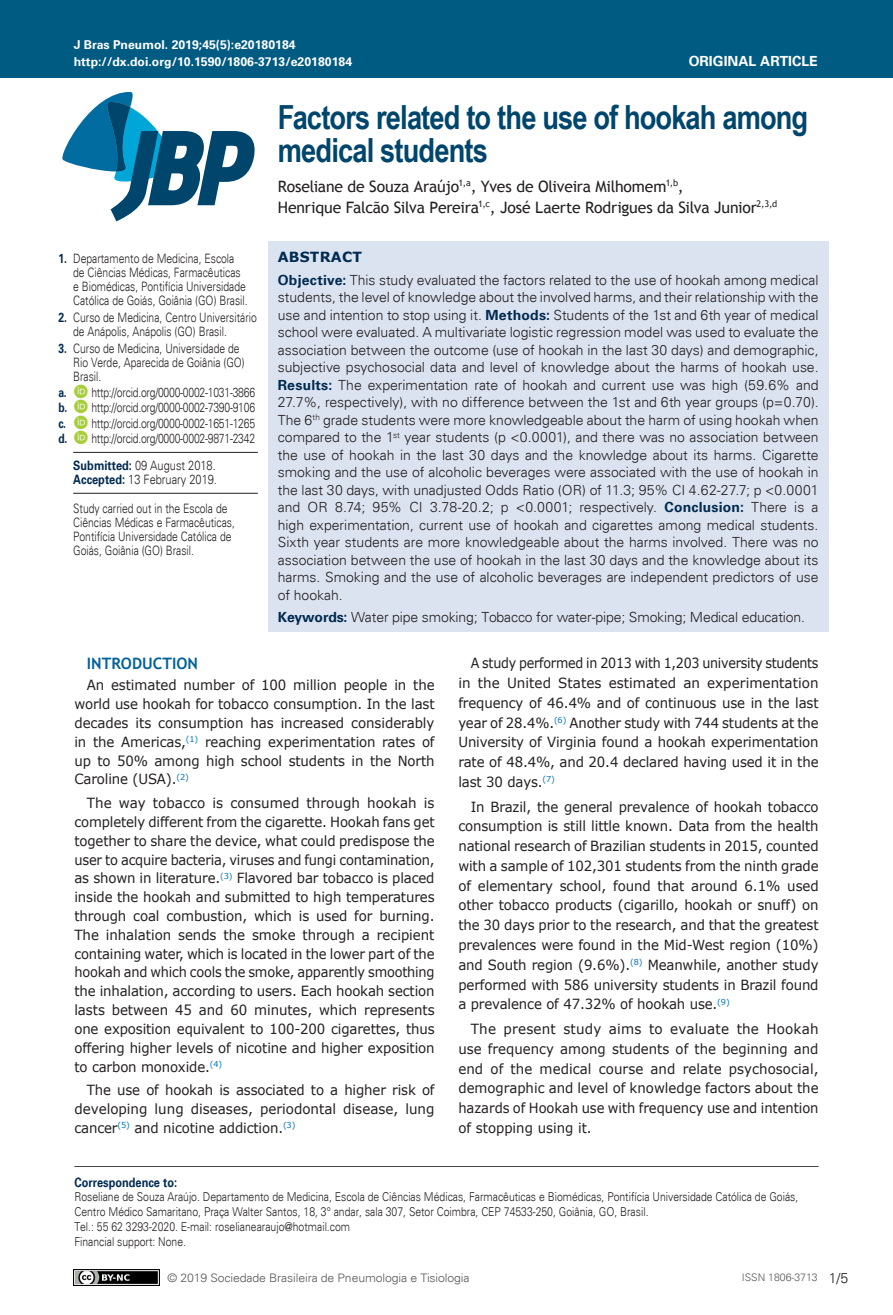
<style>
.page{position:relative;width:893px;height:1315px;background:#fff}
.page>*{position:absolute;margin:0;border:0;box-sizing:border-box;transform-origin:0 0}
.ArticleTitle{font:700 33.25px/33.2px "Arial Narrow";letter-spacing:-.025em;color:#00466c}
.Authors{font:15.75px/21px "Trebuchet MS";letter-spacing:-.01em;color:#231f20}
.Heading2{font:700 15.75px "Trebuchet MS";color:#00619b}
.Abstract{font:300 14px/17.5px "Univers";color:#231f20;text-align:justify}
.Paragraph{font:14px/19.8px "Verdana";letter-spacing:-.01em;color:#231f20;text-align:justify;scale:.95 1}
.Paragraph-2{font:14px/18.7px "Verdana";letter-spacing:-.01em;color:#231f20;text-align:justify;scale:.96 1}
.Paragraph-3{font:14px/19.8px "Verdana";letter-spacing:-.01em;color:#231f20;text-align:justify;scale:.91 1}
.Paragraph-4{font:14px/19.8px "Verdana";letter-spacing:-.01em;color:#231f20;text-align:justify}
.Keywords{font:300 14px "Univers";letter-spacing:-.01em;color:#231f20}
.t1{font:700 14px "Univers";color:#fff}
.AbstractTitle{font:700 14px "Verdana";letter-spacing:.015em;color:#002b51}
.Affiliations{font:300 12.95px/14px "Univers";color:#231f20;scale:.8 1}
.fnAuthor-notesOther{font:300 12.95px "Univers";letter-spacing:-.02em;color:#231f20;scale:.8 1}
.fnArticleOtherAll{font:300 12.95px/14px "Univers";color:#231f20;scale:.8 1}
.History{font:300 12.95px/14.9px "Univers";color:#231f20;scale:.85 1}
.CorrespondenceTitle{font:700 12.95px "Univers";color:#002b51;scale:.85 1}
.Correspondence{font:300 12.25px/14.7px "Univers";color:#231f20;scale:.85 1}
.t2{font:700 12.25px "Univers";color:#fff}
.fnSupported-by{font:300 12.25px "Univers";color:#231f20;scale:.85 1}
.t3{font:300 11.72px "Univers";letter-spacing:-.01em;color:#58595b;scale:1.04 1}
.t4{font:300 10.5px "Univers";color:#58595b}
.s1{font-weight:700;color:#002b51}
</style>
<div class="page">
<div style="left:0;top:0;width:892px;height:78px;background:#005b83"></div>
<svg style="left:62px;top:91px;width:193px;height:130px"></svg>
<img style="left:74px;top:1269px;width:86px;height:16px">
<div style="left:268px;top:242px;width:560px;height:389px;background:#dce3f0"></div>
<hr style="left:73px;top:452px;width:185px;height:1px;background:#231f20">
<hr style="left:73px;top:493px;width:185px;height:1px;background:#231f20">
<hr style="left:74px;top:1166px;width:745px;height:1px;background:#464647">
<p class="t2" style="left:74px;top:38px;width:223px">J Bras Pneumol. 2019;45(5):e20180184</p>
<p class="t2" style="left:74px;top:54px;width:280px">http://dx.doi.org/10.1590/1806-3713/e20180184</p>
<p class="t1" style="left:689px;top:53px;width:131px">ORIGINAL ARTICLE</p>
<p class="Affiliations" style="left:73px;top:252px;width:220px;text-indent:-15px"><span class="s1">1.</span> Departamento de Medicina, Escola de Ciências Médicas, Farmacêuticas e Biomédicas, Pontifícia Universidade Católica de Goiás, Goiânia (GO) Brasil.</p>
<p class="Affiliations" style="left:73px;top:311px;width:231px;text-indent:-15px"><span class="s1">2.</span> Curso de Medicina, Centro Universitário de Anápolis, Anápolis (GO) Brasil.</p>
<p class="Affiliations" style="left:73px;top:342px;width:216px;text-indent:-15px"><span class="s1">3.</span> Curso de Medicina, Universidade de<br>Rio Verde, Aparecida de Goiânia (GO)<br>Brasil.</p>
<p class="fnAuthor-notesOther" style="left:58px;top:384px;width:247px"><span class="s1">a.</span> http://orcid.org/0000-0002-1031-3866</p>
<p class="fnAuthor-notesOther" style="left:58px;top:400px;width:247px"><span class="s1">b.</span> http://orcid.org/0000-0002-7390-9106</p>
<p class="fnAuthor-notesOther" style="left:58px;top:415px;width:247px"><span class="s1">c.</span> http://orcid.org/0000-0002-1651-1265</p>
<p class="fnAuthor-notesOther" style="left:58px;top:431px;width:247px"><span class="s1">d.</span> http://orcid.org/0000-0002-9871-2342</p>
<p class="History" style="left:73px;top:457px;width:171px"><span class="s1">Submitted:</span> 09 August 2018.<br><span class="s1">Accepted:</span> 13 February 2019.</p>
<p class="fnArticleOtherAll" style="left:73px;top:502px;width:204px">Study carried out in the Escola de Ciências Médicas e Farmacêuticas, Pontifícia Universidade Católica de Goiás, Goiânia (GO) Brasil.</p>
<p class="ArticleTitle" style="left:278px;top:99px;width:532px">Factors related to the use of hookah among medical students</p>
<p class="Authors" style="left:278px;top:176px;width:501px">Roseliane de Souza Araújo<sup>1,a</sup>, Yves de Oliveira Milhomem<sup>1,b</sup>,<br>Henrique Falcão Silva Pereira<sup>1,c</sup>, José Laerte Rodrigues da Silva Junior<sup>2,3,d</sup></p>
<p class="AbstractTitle" style="left:278px;top:247px;width:86px">ABSTRACT</p>
<p class="Abstract" style="left:278px;top:271px;width:542px"><span class="s1">Objective:</span> This study evaluated the factors related to the use of hookah among medical students, the level of knowledge about the involved harms, and their relationship with the use and intention to stop using it. <span class="s1">Methods:</span> Students of the 1st and 6th year of medical school were evaluated. A multivariate logistic regression model was used to evaluate the association between the outcome (use of hookah in the last 30 days) and demographic, subjective psychosocial data and level of knowledge about the harms of hookah use.<br><span class="s1">Results:</span> The experimentation rate of hookah and current use was high (59.6% and 27.7%, respectively), with no difference between the 1st and 6th year groups (p=0.70).<br>The 6<sup>th</sup> grade students were more knowledgeable about the harm of using hookah when compared to the 1<sup>st</sup> year students (p &lt;0.0001), and there was no association between the use of hookah in the last 30 days and the knowledge about its harms. Cigarette smoking and the use of alcoholic beverages were associated with the use of hookah in the last 30 days, with unadjusted Odds Ratio (OR) of 11.3; 95% CI 4.62‑27.7; p &lt;0.0001 and OR 8.74; 95% CI 3.78-20.2; p &lt;0.0001; respectively. <span class="s1">Conclusion:</span> There is a high experimentation, current use of hookah and cigarettes among medical students.<br>Sixth year students are more knowledgeable about the harms involved. There was no association between the use of hookah in the last 30 days and the knowledge about its harms. Smoking and the use of alcoholic beverages are independent predictors of use of hookah.</p>
<p class="Keywords" style="left:278px;top:608px;width:529px"><span class="s1">Keywords:</span> Water pipe smoking; Tobacco for water-pipe; Smoking; Medical education.</p>
<p class="Heading2" style="left:87px;top:653px;width:113px">INTRODUCTION</p>
<p class="Paragraph" style="left:74px;top:676px;width:381px;line-height:18.7px;text-indent:12px">An estimated number of 100 million people in the world use hookah for tobacco consumption. In the last decades its consumption has increased considerably in the Americas,<sup>(1)</sup> reaching experimentation rates of up to 50% among high school students in the North Caroline (USA).<sup>(2)</sup></p>
<p class="Paragraph-2" style="left:74px;top:794px;width:377px;text-indent:12px">The way tobacco is consumed through hookah is completely different from the cigarette. Hookah fans get together to share the device, what could predispose the user to acquire bacteria, viruses and fungi contamination, as shown in literature.<sup>(3)</sup> Flavored bar tobacco is placed inside the hookah and submitted to high temperatures through coal combustion, which is used for burning.<br>The inhalation sends the smoke through a recipient containing water, which is located in the lower part of the hookah and which cools the smoke, apparently smoothing the inhalation, according to users. Each hookah section lasts between 45 and 60 minutes, which represents one exposition equivalent to 100-200 cigarettes, thus offering higher levels of nicotine and higher exposition to carbon monoxide.<sup>(4)</sup></p>
<p class="Paragraph" style="left:74px;top:1081px;width:381px;line-height:18.7px;text-indent:12px">The use of hookah is associated to a higher risk of developing lung diseases, periodontal disease, lung cancer<sup>(5)</sup> and nicotine addiction.<sup>(3)</sup></p>
<p class="Paragraph-3" style="left:458px;top:653px;width:397px;text-indent:12px">A study performed in 2013 with 1,203 university students in the United States estimated an experimentation frequency of 46.4% and of continuous use in the last year of 28.4%.<sup>(6)</sup> Another study with 744 students at the University of Virginia found a hookah experimentation rate of 48.4%, and 20.4 declared having used it in the last 30 days.<sup>(7)</sup></p>
<p class="Paragraph" style="left:458px;top:797px;width:381px;text-indent:12px">In Brazil, the general prevalence of hookah tobacco consumption is still little known. Data from the health national research of Brazilian students in 2015, counted with a sample of 102,301 students from the ninth grade of elementary school, found that around 6.1% used other tobacco products (cigarillo, hookah or snuff) on the 30 days prior to the research, and that the greatest prevalences were found in the Mid-West region (10%) and South region (9.6%).<sup>(8)</sup> Meanwhile, another study performed with 586 university students in Brazil found a prevalence of 47.32% of hookah use.<sup>(9)</sup></p>
<p class="Paragraph-4" style="left:458px;top:1019px;width:362px;text-indent:12px">The present study aims to evaluate the Hookah use frequency among students of the beginning and end of the medical course and relate psychosocial, demographic and level of knowledge factors about the hazards of Hookah use with frequency use and intention of stopping using it.</p>
<p class="CorrespondenceTitle" style="left:74px;top:1174px;width:122px">Correspondence to:</p>
<p class="Correspondence" style="left:74px;top:1189px;width:853px">Roseliane de Souza Araújo. Departamento de Medicina, Escola de Ciências Médicas, Farmacêuticas e Biomédicas, Pontifícia Universidade Católica de Goiás,<br>Centro Médico Samaritano, Praça Walter Santos, 18, 3° andar, sala 307, Setor Coimbra, CEP 74533-250, Goiânia, GO, Brasil.<br>Tel.: 55 62 3293-2020. E-mail: roselianearaujo@hotmail.com</p>
<p class="fnSupported-by" style="left:74px;top:1233px;width:133px">Financial support: None.</p>
<p class="t3" style="left:168px;top:1270px;width:292px">© 2019 Sociedade Brasileira de Pneumologia e Tisiologia</p>
<p class="t4" style="left:742px;top:1271px;width:77px">ISSN 1806-3713</p>
<p class="Abstract" style="left:829px;top:1269px;width:21px">1/5</p>
</div>
